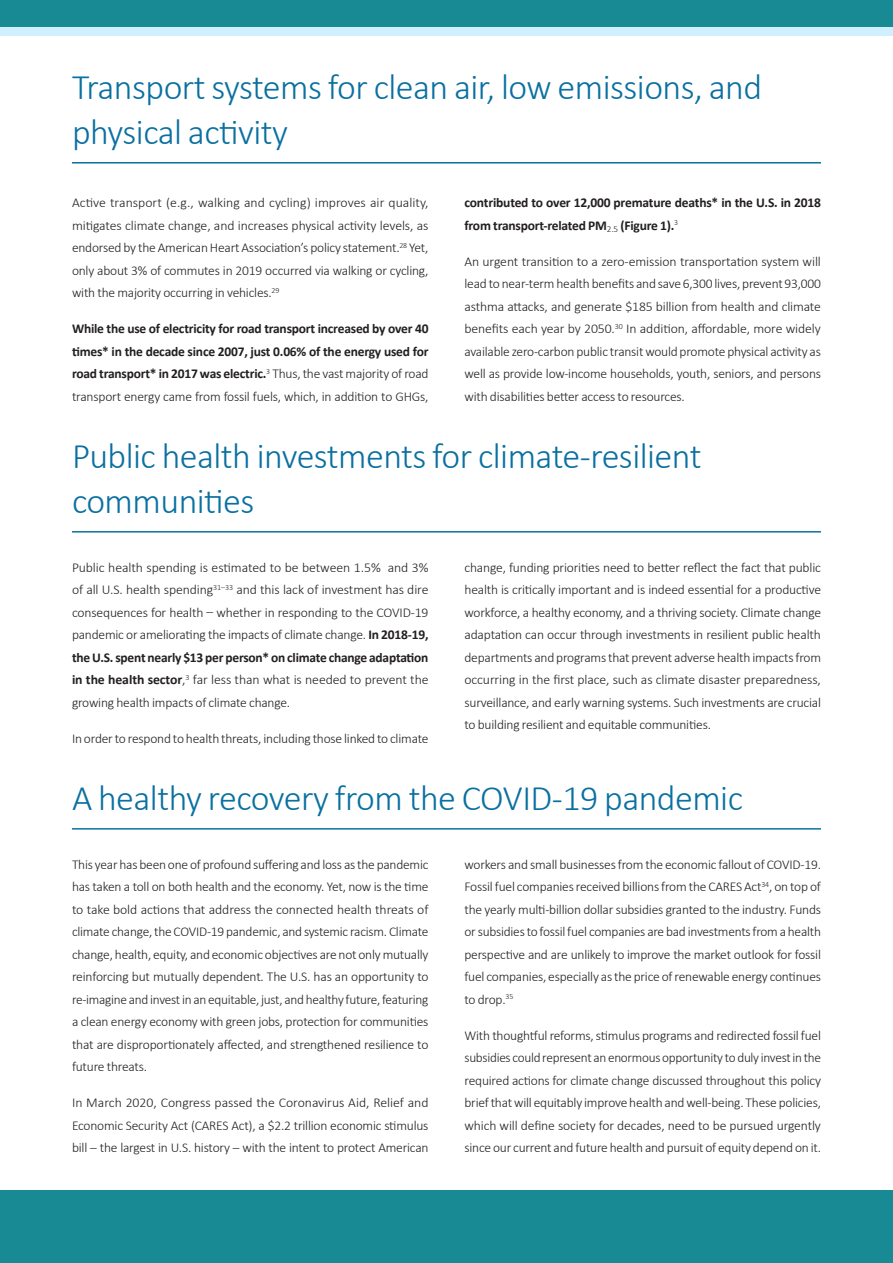
<style>
.page{position:relative;width:893px;height:1263px;background:#fff}
.page>*{position:absolute;margin:0;border:0;box-sizing:border-box;transform-origin:0 0}
.H2_Line{font:300 36px/45px "Calibri";letter-spacing:-.015em;color:#0a70a1}
.Body{font:300 13.5px/22.5px "Calibri";letter-spacing:-.015em;color:#231f20;text-align:justify}
.Body-2{font:700 13.5px/22.5px "Calibri";letter-spacing:-.015em;color:#231f20;text-align:justify}
.s1{font-weight:300}
.s2{font-weight:700}
</style>
<div class="page">
<div style="left:0;top:0;width:893px;height:27px;background:#178a94"></div>
<div style="left:0;top:27px;width:893px;height:9px;background:#d1f0ff"></div>
<div style="left:0;top:1191px;width:893px;height:72px;background:#178a94"></div>
<hr style="left:72px;top:162px;width:749px;height:2px;background:#0a70a1">
<hr style="left:72px;top:531px;width:749px;height:1px;background:#0a70a1">
<hr style="left:72px;top:828px;width:749px;height:1px;background:#0a70a1">
<p class="H2_Line" style="left:72px;top:64px;width:692px">Transport systems for clean air, low emissions, and physical activity</p>
<p class="Body" style="left:72px;top:191px;width:358px">Active transport (e.g., walking and cycling) improves air quality, mitigates climate change, and increases physical activity levels, as endorsed by the American Heart Association’s policy statement.<sup>28</sup> Yet, only about 3% of commutes in 2019 occurred via walking or cycling, with the majority occurring in vehicles.<sup>29</sup></p>
<p class="Body-2" style="left:72px;top:317px;width:358px">While the use of electricity for road transport increased by over 40 times* in the decade since 2007, just 0.06% of the energy used for road transport* in 2017 was electric.<sup>3</sup> <span class="s1">Thus, the vast majority of road transport energy came from fossil fuels, which, in addition to GHGs,</span></p>
<p class="Body-2" style="left:464px;top:191px;width:358px">contributed to over 12,000 premature deaths* in the U.S. in 2018 from transport-related PM<sub>2.5</sub> (Figure 1).<sup>3</sup></p>
<p class="Body" style="left:464px;top:250px;width:358px">An urgent transition to a zero-emission transportation system will lead to near-term health benefits and save 6,300 lives, prevent 93,000 asthma attacks, and generate $185 billion from health and climate benefits each year by 2050.<sup>30</sup> In addition, affordable, more widely available zero-carbon public transit would promote physical activity as well as provide low-income households, youth, seniors, and persons with disabilities better access to resources.</p>
<p class="H2_Line" style="left:72px;top:433px;width:631px">Public health investments for climate-resilient communities</p>
<p class="Body" style="left:72px;top:556px;width:358px">Public health spending is estimated to be between 1.5% and 3% of all U.S. health spending<sup>31–33</sup> and this lack of investment has dire consequences for health whether in responding to the COVID-19 pandemic or ameliorating the impacts of climate change. <span class="s2">In 2018-19, the U.S. spent nearly $13 per person* on climate change adaptation in the health sector</span>,<sup>3</sup> far less than what is needed to prevent the growing health impacts of climate change.</p>
<p class="Body" style="left:72px;top:727px;width:358px">In order to respond to health threats, including those linked to climate</p>
<p class="Body" style="left:464px;top:556px;width:358px">change, funding priorities need to better reflect the fact that public health is critically important and is indeed essential for a productive workforce, a healthy economy, and a thriving society. Climate change adaptation can occur through investments in resilient public health departments and programs that prevent adverse health impacts from occurring in the first place, such as climate disaster preparedness, surveillance, and early warning systems. Such investments are crucial to building resilient and equitable communities.</p>
<p class="H2_Line" style="left:72px;top:775px;width:672px">A healthy recovery from the COVID-19 pandemic</p>
<p class="Body" style="left:72px;top:853px;width:358px">This year has been one of profound suffering and loss as the pandemic has taken a toll on both health and the economy. Yet, now is the time to take bold actions that address the connected health threats of climate change, the COVID-19 pandemic, and systemic racism. Climate change, health, equity, and economic objectives are not only mutually reinforcing but mutually dependent. The U.S. has an opportunity to re-imagine and invest in an equitable, just, and healthy future, featuring a clean energy economy with green jobs, protection for communities that are disproportionately affected, and strengthened resilience to future threats.</p>
<p class="Body" style="left:72px;top:1091px;width:358px">In March 2020, Congress passed the Coronavirus Aid, Relief and Economic Security Act (CARES Act), a $2.2 trillion economic stimulus bill – the largest in U.S. history – with the intent to protect American</p>
<p class="Body" style="left:464px;top:853px;width:358px">workers and small businesses from the economic fallout of COVID-19.<br>Fossil fuel companies received billions from the CARES Act<sup>34</sup>, on top of the yearly multi-billion dollar subsidies granted to the industry. Funds or subsidies to fossil fuel companies are bad investments from a health perspective and are unlikely to improve the market outlook for fossil fuel companies, especially as the price of renewable energy continues to drop.<sup>35</sup></p>
<p class="Body" style="left:464px;top:1024px;width:358px">With thoughtful reforms, stimulus programs and redirected fossil fuel subsidies could represent an enormous opportunity to duly invest in the required actions for climate change discussed throughout this policy brief that will equitably improve health and well-being. These policies, which will define society for decades, need to be pursued urgently since our current and future health and pursuit of equity depend on it.</p>
</div>
